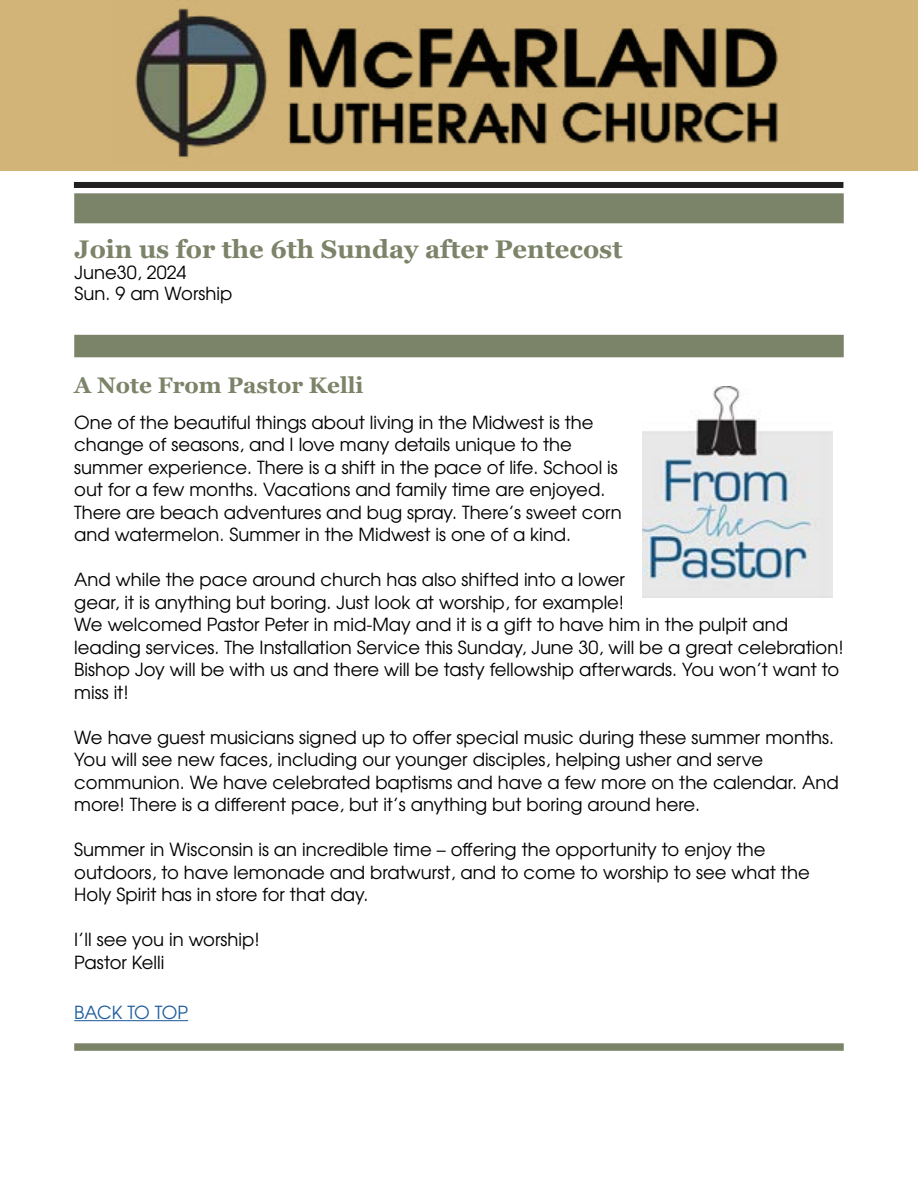
<style>
.page{position:relative;width:918px;height:1188px;background:#fff}
.page>*{position:absolute;margin:0;border:0;box-sizing:border-box;transform-origin:0 0}
.t1{font:700 25.5px "Georgia";color:#7b8368}
.t2{font:700 22.5px "Georgia";color:#7b8368}
.t3{font:18px/22.5px "Te X Gyre Adventor";color:#000}
.t4{font:18px "Te X Gyre Adventor";letter-spacing:-.025em;color:#215e9e}
</style>
<div class="page">
<div style="left:0;top:0;width:918px;height:171px;background:#d2b478"></div>
<img style="left:135px;top:8px;width:643px;height:149px">
<div style="left:74px;top:182px;width:769px;height:6px;background:#221f20"></div>
<div style="left:74px;top:193px;width:770px;height:30px;background:#7b8368"></div>
<hr style="left:74px;top:1020px;width:114px;height:1px;background:#215e9e">
<div style="left:74px;top:1043px;width:770px;height:8px;background:#7b8368"></div>
<div style="left:74px;top:335px;width:770px;height:22px;background:#7b8368"></div>
<img style="left:643px;top:387px;width:189px;height:211px">
<h1 class="t1" style="left:75px;top:232px;width:549px">Join us for the 6th Sunday after Pentecost</h1>
<p class="t3" style="left:75px;top:260px;width:159px;line-height:21px">June30, 2024<br>Sun. 9 am Worship</p>
<p class="t2" style="left:74px;top:371px;width:291px">A Note From Pastor Kelli</p>
<p class="t3" style="left:74px;top:410px;width:549px">One of the beautiful things about living in the Midwest is the change of seasons, and I love many details unique to the summer experience. There is a shift in the pace of life. School is out for a few months. Vacations and family time are enjoyed.<br>There are beach adventures and bug spray. There’s sweet corn and watermelon. Summer in the Midwest is one of a kind.</p>
<p class="t3" style="left:74px;top:567px;width:771px">And while the pace around church has also shifted into a lower<br>gear, it is anything but boring. Just look at worship, for example!<br>We welcomed Pastor Peter in mid-May and it is a gift to have him in the pulpit and leading services. The Installation Service this Sunday, June 30, will be a great celebration!<br>Bishop Joy will be with us and there will be tasty fellowship afterwards. You won’t want to miss it!</p>
<p class="t3" style="left:74px;top:725px;width:766px">We have guest musicians signed up to offer special music during these summer months.<br>You will see new faces, including our younger disciples, helping usher and serve communion. We have celebrated baptisms and have a few more on the calendar. And more! There is a different pace, but it’s anything but boring around here.</p>
<p class="t3" style="left:74px;top:837px;width:737px">Summer in Wisconsin is an incredible time – offering the opportunity to enjoy the outdoors, to have lemonade and bratwurst, and to come to worship to see what the<br>Holy Spirit has in store for that day.</p>
<p class="t3" style="left:74px;top:927px;width:187px">I’ll see you in worship!<br>Pastor Kelli</p>
<p class="t4" style="left:74px;top:998px;width:115px">BACK TO TOP</p>
</div>
